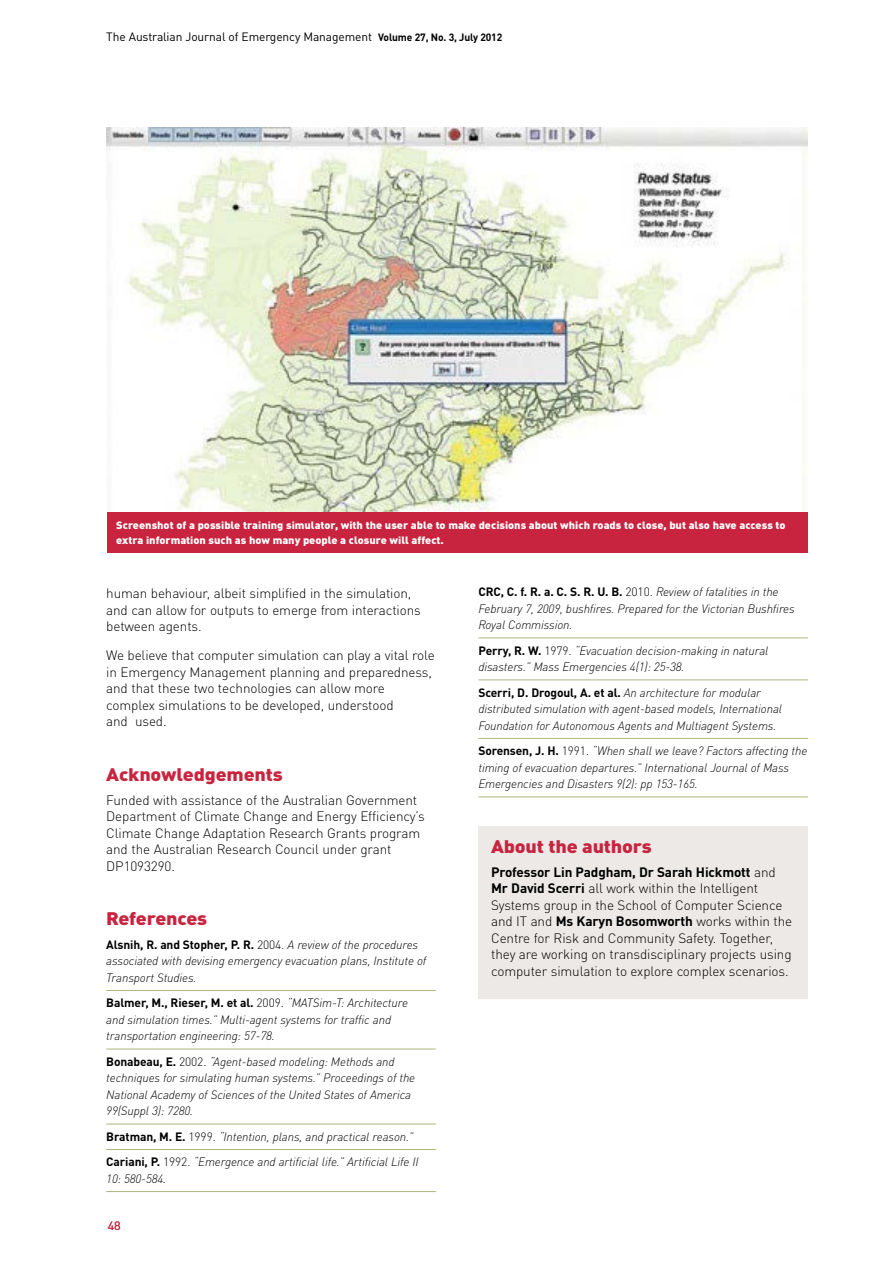
<style>
.page{position:relative;width:893px;height:1263px;background:#fff}
.page>*{position:absolute;margin:0;border:0;box-sizing:border-box;transform-origin:0 0}
.Red_Sub_Heading{font:900 18px "DINOT";letter-spacing:-.01em;color:#c9243f;scale:1.1 1}
.Body_Text{font:300 13.5px/16.5px "DINOT";letter-spacing:-.01em;color:#000}
.ReferencesText{font:italic 300 12px/16.5px "DINOT";letter-spacing:-.01em;color:#000}
.t1{font:12px "DINOT";letter-spacing:-.01em;color:#000}
.t2{font:12px "DINOT";color:#c9243f;scale:1.05 1}
.Photo_Caption{font:900 10.5px/15px "DINOT";color:#fff;scale:1.05 1}
.s1{font-weight:700;font-size:10.5px}
.s2{font-weight:700;font-style:normal}
.s3{font-style:normal}
.s4{font-weight:700}
</style>
<div class="page">
<hr style="left:106px;top:990px;width:330px;height:1px;background:#aeb57f">
<hr style="left:106px;top:1049px;width:330px;height:1px;background:#aeb57f">
<hr style="left:106px;top:1124px;width:330px;height:1px;background:#aeb57f">
<hr style="left:106px;top:1149px;width:330px;height:1px;background:#aeb57f">
<hr style="left:106px;top:1191px;width:330px;height:1px;background:#aeb57f">
<hr style="left:478px;top:638px;width:330px;height:1px;background:#aeb57f">
<hr style="left:478px;top:680px;width:330px;height:1px;background:#aeb57f">
<hr style="left:478px;top:738px;width:330px;height:1px;background:#aeb57f">
<hr style="left:478px;top:797px;width:330px;height:1px;background:#aeb57f">
<img style="left:106px;top:128px;width:702px;height:385px">
<div style="left:108px;top:513px;width:700px;height:40px;background:#c9243f"></div>
<div style="left:478px;top:826px;width:330px;height:172px;background:#ece9e6"></div>
<p class="t1" style="left:106px;top:29px;width:398px">The Australian Journal of Emergency Management <span class="s1">Volume 27, No. 3, July 2012</span></p>
<p class="Photo_Caption" style="left:116px;top:518px;width:639px">Screenshot of a possible training simulator, with the user able to make decisions about which roads to close, but also have access to extra information such as how many people a closure will affect.</p>
<p class="Body_Text" style="left:106px;top:585px;width:316px">human behaviour, albeit simplified in the simulation, and can allow for outputs to emerge from interactions between agents.</p>
<p class="Body_Text" style="left:106px;top:647px;width:330px">We believe that computer simulation can play a vital role in Emergency Management planning and preparedness, and that these two technologies can allow more complex simulations to be developed, understood<br>and used.</p>
<p class="Red_Sub_Heading" style="left:106px;top:762px;width:162px">Acknowledgements</p>
<p class="Body_Text" style="left:106px;top:791px;width:320px">Funded with assistance of the Australian Government Department of Climate Change and Energy Efficiency’s Climate Change Adaptation Research Grants program and the Australian Research Council under grant DP1093290.</p>
<p class="Red_Sub_Heading" style="left:106px;top:906px;width:93px">References</p>
<p class="ReferencesText" style="left:106px;top:936px;width:321px"><span class="s2">Alsnih, R. and Stopher, P. R.</span> <span class="s3">2004.</span> A review of the procedures associated with devising emergency evacuation plans, Institute of<br>Transport Studies.</p>
<p class="ReferencesText" style="left:106px;top:994px;width:303px"><span class="s2">Balmer, M., Rieser, M. et al.</span> <span class="s3">2009.</span> “MATSim-T: Architecture and simulation times.” Multi-agent systems for traffic and transportation engineering: 57-78.</p>
<p class="ReferencesText" style="left:106px;top:1053px;width:310px"><span class="s2">Bonabeau, E.</span> <span class="s3">2002.</span> “Agent-based modeling: Methods and techniques for simulating human systems.” Proceedings of the National Academy of Sciences of the United States of America 99(Suppl 3): 7280.</p>
<p class="ReferencesText" style="left:106px;top:1128px;width:309px"><span class="s2">Bratman, M. E.</span> <span class="s3">1999.</span> “Intention, plans, and practical reason.”</p>
<p class="ReferencesText" style="left:106px;top:1153px;width:314px"><span class="s2">Cariani, P.</span> <span class="s3">1992.</span> “Emergence and artificial life.” Artificial Life II<br>10: 580-584.</p>
<p class="t2" style="left:108px;top:1218px;width:14px">48</p>
<p class="ReferencesText" style="left:478px;top:583px;width:318px"><span class="s2">CRC, C. f. R. a. C. S. R. U. B.</span> <span class="s3">2010.</span> Review of fatalities in the<br>February 7, 2009, bushfires. Prepared for the Victorian Bushfires<br>Royal Commission.</p>
<p class="ReferencesText" style="left:478px;top:642px;width:292px"><span class="s2">Perry, R. W.</span> <span class="s3">1979.</span> “Evacuation decision-making in natural disasters.” Mass Emergencies 4(1): 25-38.</p>
<p class="ReferencesText" style="left:478px;top:684px;width:305px"><span class="s2">Scerri, D. Drogoul, A. et al.</span> An architecture for modular distributed simulation with agent-based models, International<br>Foundation for Autonomous Agents and Multiagent Systems.</p>
<p class="ReferencesText" style="left:478px;top:742px;width:330px"><span class="s2">Sorensen, J. H.</span> <span class="s3">1991.</span> “When shall we leave? Factors affecting the timing of evacuation departures.” International Journal of Mass<br>Emergencies and Disasters 9(2): pp 153-165.</p>
<p class="Red_Sub_Heading" style="left:491px;top:834px;width:148px">About the authors</p>
<p class="Body_Text" style="left:491px;top:863px;width:303px"><span class="s4">Professor Lin Padgham, Dr Sarah Hickmott</span> and <span class="s4">Mr David Scerri</span> all work within the Intelligent Systems group in the School of Computer Science and IT and <span class="s4">Ms Karyn Bosomworth</span> works within the Centre for Risk and Community Safety. Together, they are working on transdisciplinary projects using computer simulation to explore complex scenarios.</p>
</div>
